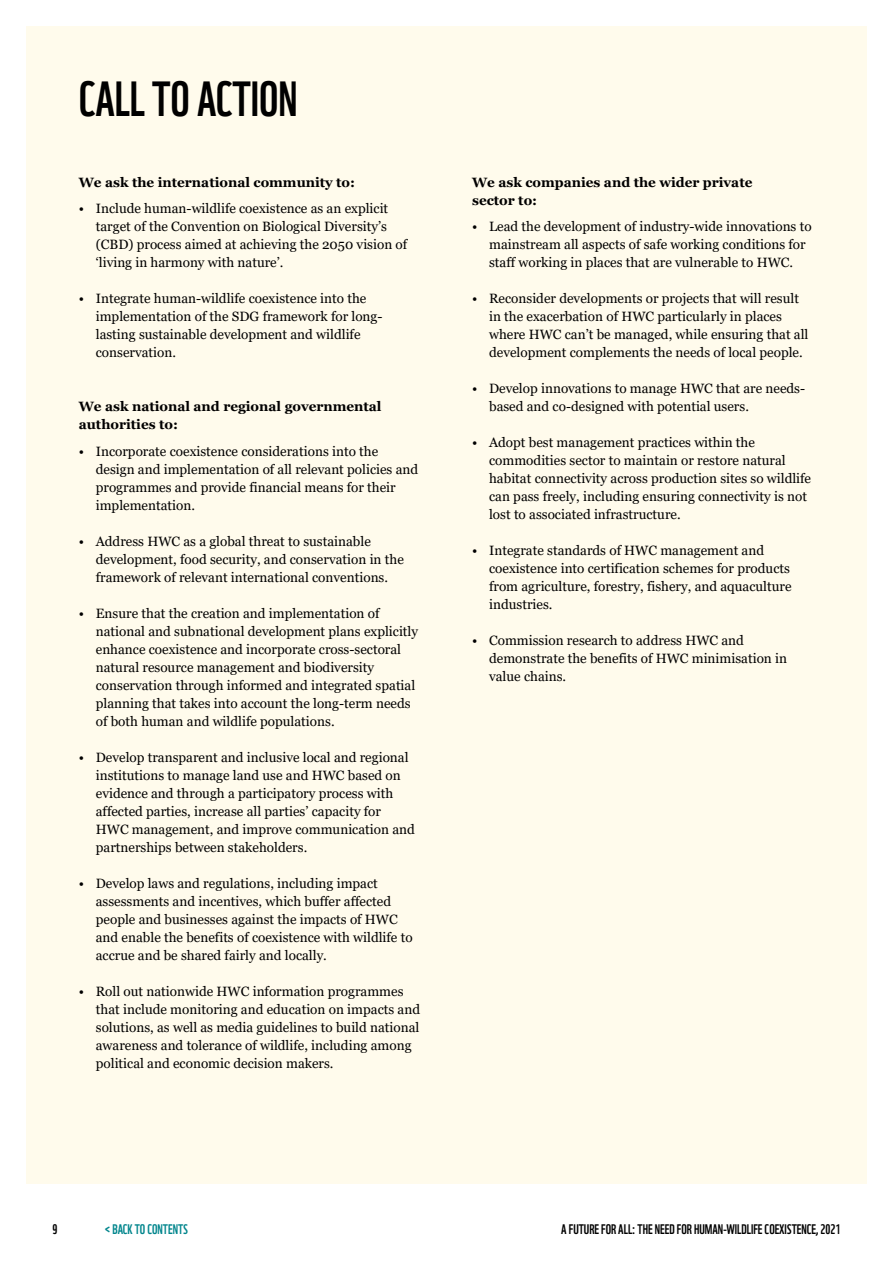
<style>
.page{position:relative;width:893px;height:1263px;background:#fff}
.page>*{position:absolute;margin:0;border:0;box-sizing:border-box;transform-origin:0 0}
.t1{font:48px "WWF";color:#000}
.t2{font:13.5px/18px "Georgia";color:#000}
.t3{font:700 13.5px/18px "Georgia";color:#000}
.t4{font:13.5px "WWF";color:#000}
.t5{font:13.5px "WWF";color:#00858c}
</style>
<div class="page">
<div style="left:26px;top:26px;width:841px;height:1158px;background:#fffbec"></div>
<h1 class="t1" style="left:79px;top:61px;width:221px">CALL TO ACTION</h1>
<p class="t3" style="left:79px;top:173px;width:278px">We ask the international community to:</p>
<p class="t2" style="left:96px;top:200px;width:313px;text-indent:-17px">• Include human-wildlife coexistence as an explicit target of the Convention on Biological Diversity’s (CBD) process aimed at achieving the 2050 vision of ‘living in harmony with nature’.</p>
<p class="t2" style="left:96px;top:290px;width:288px;text-indent:-17px">• Integrate human-wildlife coexistence into the implementation of the SDG framework for long&shy;lasting sustainable development and wildlife conservation.</p>
<p class="t3" style="left:79px;top:398px;width:304px">We ask national and regional governmental authorities to:</p>
<p class="t2" style="left:96px;top:442px;width:324px;text-indent:-17px">• Incorporate coexistence considerations into the design and implementation of all relevant policies and programmes and provide financial means for their implementation.</p>
<p class="t2" style="left:96px;top:532px;width:310px;text-indent:-17px">• Address HWC as a global threat to sustainable development, food security, and conservation in the framework of relevant international conventions.</p>
<p class="t2" style="left:96px;top:604px;width:324px;text-indent:-17px">• Ensure that the creation and implementation of national and subnational development plans explicitly enhance coexistence and incorporate cross-sectoral natural resource management and biodiversity conservation through informed and integrated spatial planning that takes into account the long-term needs of both human and wildlife populations.</p>
<p class="t2" style="left:96px;top:748px;width:321px;text-indent:-17px">• Develop transparent and inclusive local and regional institutions to manage land use and HWC based on evidence and through a participatory process with affected parties, increase all parties’ capacity for HWC management, and improve communication and partnerships between stakeholders.</p>
<p class="t2" style="left:96px;top:874px;width:318px;text-indent:-17px">• Develop laws and regulations, including impact assessments and incentives, which buffer affected people and businesses against the impacts of HWC and enable the benefits of coexistence with wildlife to accrue and be shared fairly and locally.</p>
<p class="t2" style="left:96px;top:982px;width:326px;text-indent:-17px">• Roll out nationwide HWC information programmes that include monitoring and education on impacts and solutions, as well as media guidelines to build national awareness and tolerance of wildlife, including among political and economic decision makers.</p>
<p class="t3" style="left:472px;top:173px;width:282px">We ask companies and the wider private sector to:</p>
<p class="t2" style="left:489px;top:218px;width:324px;text-indent:-17px">• Lead the development of industry-wide innovations to mainstream all aspects of safe working conditions for staff working in places that are vulnerable to HWC.</p>
<p class="t2" style="left:489px;top:290px;width:321px;text-indent:-17px">• Reconsider developments or projects that will result in the exacerbation of HWC particularly in places where HWC can’t be managed, while ensuring that all development complements the needs of local people.</p>
<p class="t2" style="left:489px;top:380px;width:318px;text-indent:-17px">• Develop innovations to manage HWC that are needs&shy;based and co-designed with potential users.</p>
<p class="t2" style="left:489px;top:434px;width:323px;text-indent:-17px">• Adopt best management practices within the commodities sector to maintain or restore natural habitat connectivity across production sites so wildlife can pass freely, including ensuring connectivity is not lost to associated infrastructure.</p>
<p class="t2" style="left:489px;top:542px;width:304px;text-indent:-17px">• Integrate standards of HWC management and coexistence into certification schemes for products from agriculture, forestry, fishery, and aquaculture industries.</p>
<p class="t2" style="left:489px;top:632px;width:299px;text-indent:-17px">• Commission research to address HWC and demonstrate the benefits of HWC minimisation in value chains.</p>
<p class="t4" style="left:53px;top:1219px;width:6px">9</p>
<p class="t5" style="left:105px;top:1219px;width:84px">&lt; BACK TO CONTENTS</p>
<p class="t4" style="left:561px;top:1219px;width:281px">A FUTURE FOR ALL: THE NEED FOR HUMAN-WILDLIFE COEXISTENCE, 2021</p>
</div>
